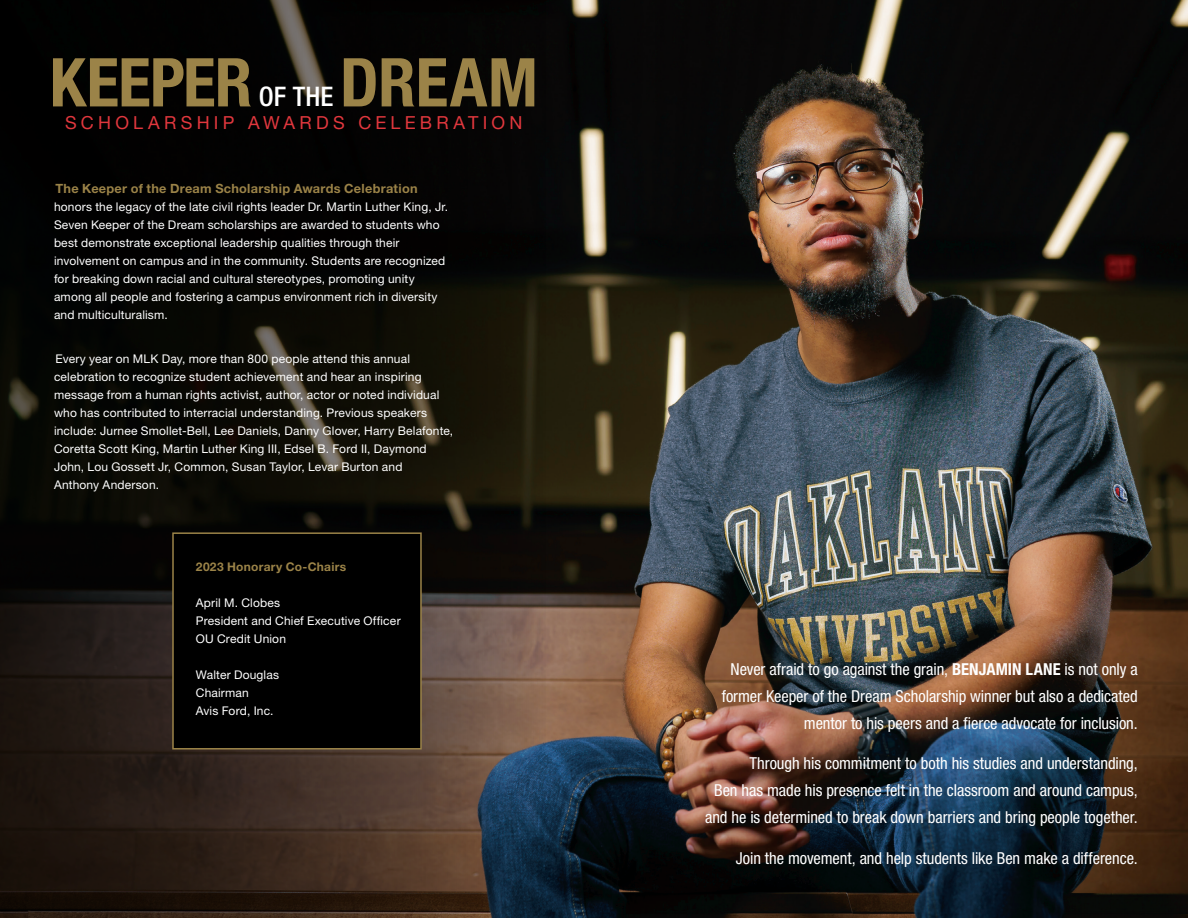
<style>
.page{position:relative;width:1188px;height:918px;background:#fff}
.page>*{position:absolute;margin:0;border:0;box-sizing:border-box;transform-origin:0 0}
.t1{font:700 condensed 67.5px "Helvetica Neue LT Std";letter-spacing:-.005em;color:#9b8348}
.t2{font:500 condensed 27px "Helvetica Neue LT Std";color:#fff}
.t3{font:18px "Helvetica Neue LT Std";letter-spacing:.235em;color:#e1373d}
.t4{font:condensed 16.5px/27px "Helvetica Neue LT Std";letter-spacing:-.005em;color:#fff;text-align:right}
.t5{font:700 12.75px "Helvetica Neue LT Std";letter-spacing:.02em;color:#9b8348}
.t6{font:12px/18px "Helvetica Neue LT Std";letter-spacing:.015em;color:#fff}
.t7{font:700 12px "Helvetica Neue LT Std";letter-spacing:.025em;color:#9b8348}
.s1{font-weight:700}
</style>
<div class="page">
<img style="left:546px;top:0;width:642px;height:918px">
<svg style="left:0;top:0;width:546px;height:918px;background:#17130f"></svg>
<div style="left:172px;top:532px;width:250px;height:218px;background:#000;border:2px solid #9b8348"></div>
<h2 class="t1" style="left:50px;top:42px;width:204px">KEEPER</h2>
<h2 class="t3" style="left:65px;top:112px;width:459px">SCHOLARSHIP AWARDS CELEBRATION</h2>
<h2 class="t1" style="left:340px;top:42px;width:199px">DREAM</h2>
<h2 class="t2" style="left:259px;top:81px;width:76px">OF THE</h2>
<p class="t5" style="left:56px;top:180px;width:364px">The Keeper of the Dream Scholarship Awards Celebration</p>
<p class="t6" style="left:54px;top:197px;width:396px">honors the legacy of the late civil rights leader Dr. Martin Luther King, Jr.<br>Seven Keeper of the Dream scholarships are awarded to students who best demonstrate exceptional leadership qualities through their involvement on campus and in the community. Students are recognized for breaking down racial and cultural stereotypes, promoting unity among all people and fostering a campus environment rich in diversity and multiculturalism.</p>
<p class="t6" style="left:54px;top:350px;width:401px">Every year on MLK Day, more than 800 people attend this annual celebration to recognize student achievement and hear an inspiring message from a human rights activist, author, actor or noted individual who has contributed to interracial understanding. Previous speakers include: Jurnee Smollet-Bell, Lee Daniels, Danny Glover, Harry Belafonte, Coretta Scott King, Martin Luther King III, Edsel B. Ford II, Daymond John, Lou Gossett Jr, Common, Susan Taylor, Levar Burton and<br>Anthony Anderson.</p>
<p class="t7" style="left:196px;top:559px;width:152px">2023 Honorary Co-Chairs</p>
<p class="t6" style="left:196px;top:593px;width:86px">April M. Clobes</p>
<p class="t6" style="left:196px;top:611px;width:206px">President and Chief Executive Officer</p>
<p class="t6" style="left:196px;top:629px;width:92px">OU Credit Union</p>
<p class="t6" style="left:196px;top:665px;width:85px">Walter Douglas</p>
<p class="t6" style="left:196px;top:683px;width:55px">Chairman</p>
<p class="t6" style="left:196px;top:701px;width:79px">Avis Ford, Inc.</p>
<p class="t4" style="left:722px;top:655px;width:418px">Never afraid to go against the grain, <span class="s1">BENJAMIN LANE</span> is not only a former Keeper of the Dream Scholarship winner but also a dedicated mentor to his peers and a fierce advocate for inclusion.</p>
<p class="t4" style="left:705px;top:750px;width:434px">Through his commitment to both his studies and understanding,<br>Ben has made his presence felt in the classroom and around campus, and he is determined to break down barriers and bring people together.</p>
<p class="t4" style="left:736px;top:844px;width:403px">Join the movement, and help students like Ben make a difference.</p>
</div>
